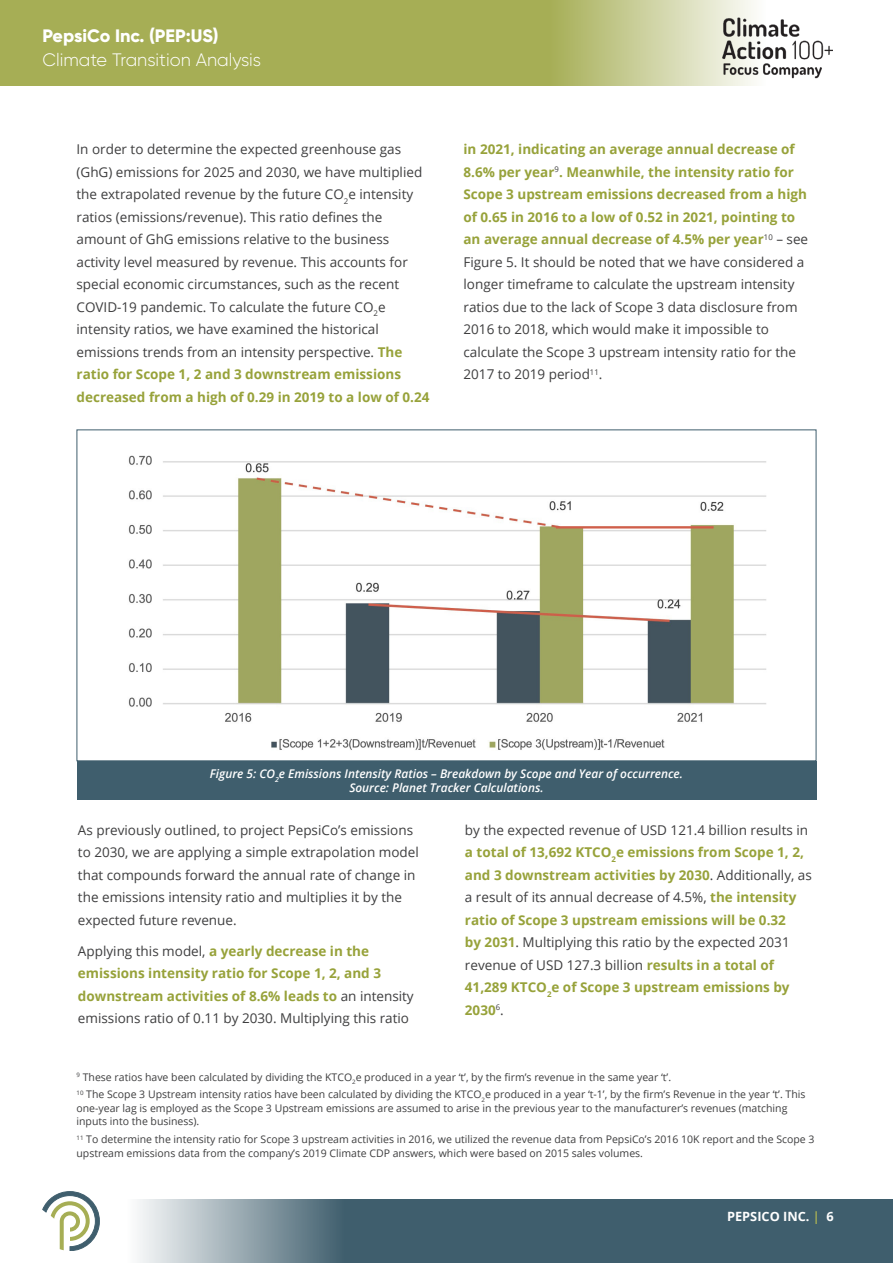
<style>
.page{position:relative;width:893px;height:1263px;background:#fff}
.page>*{position:absolute;margin:0;border:0;box-sizing:border-box;transform-origin:0 0}
.t1{font:300 18px "Gilroy";color:#fff}
.t2{font:800 18px "Gilroy";color:#fff}
.t3{font:13.5px/22.5px "Open Sans";color:#3e3e3f}
.t4{font:700 13.5px/22.5px "Open Sans";color:#97a23a}
.t5{font:700 12.75px "Open Sans";color:#fff}
.t6{font:italic 600 12px/14.4px "Open Sans";color:#fff;text-align:center}
.t7{font:10.5px/13.5px "Open Sans";color:#3e3e3f}
.s1{font-weight:700;color:#97a23a}
.s2{font-weight:400;color:#3e3e3f}
.s3{color:#a6ae55}
</style>
<div class="page">
<svg style="left:0;top:0;width:754px;height:85px;background:#afb666"></svg>
<svg style="left:43px;top:1191px;width:57px;height:60px"></svg>
<img style="left:128px;top:455px;width:638px;height:295px">
<div style="left:77px;top:761px;width:739px;height:38px;background:#3f5e6d"></div>
<img style="left:723px;top:16px;width:109px;height:67px">
<svg style="left:138px;top:1199px;width:755px;height:64px;background:#57727f"></svg>
<p class="t2" style="left:43px;top:25px;width:178px">PepsiCo Inc. (PEP:US)</p>
<p class="t1" style="left:43px;top:49px;width:220px">Climate Transition Analysis</p>
<p class="t3" style="left:77px;top:138px;width:354px">In order to determine the expected greenhouse gas (GhG) emissions for 2025 and 2030, we have multiplied the extrapolated revenue by the future CO<sub>2</sub>e intensity ratios (emissions/revenue). This ratio defines the amount of GhG emissions relative to the business activity level measured by revenue. This accounts for special economic circumstances, such as the recent COVID-19 pandemic. To calculate the future CO<sub>2</sub>e intensity ratios, we have examined the historical emissions trends from an intensity perspective. <span class="s1">The ratio for Scope 1, 2 and 3 downstream emissions decreased from a high of 0.29 in 2019 to a low of 0.24</span></p>
<p class="t3" style="left:463px;top:138px;width:346px"><span class="s1">in 2021, indicating an average annual decrease of 8.6% per year</span><sup>9</sup><span class="s1">. Meanwhile, the intensity ratio for Scope 3 upstream emissions decreased from a high of 0.65 in 2016 to a low of 0.52 in 2021, pointing to an average annual decrease of 4.5% per year</span><sup>10</sup> – see Figure 5. It should be noted that we have considered a longer timeframe to calculate the upstream intensity ratios due to the lack of Scope 3 data disclosure from 2016 to 2018, which would make it impossible to calculate the Scope 3 upstream intensity ratio for the 2017 to 2019 period<sup>11</sup>.</p>
<p class="t6" style="left:210px;top:766px;width:475px">Figure 5: CO<sub>2</sub>e Emissions Intensity Ratios – Breakdown by Scope and Year of occurrence.<br>Source: Planet Tracker Calculations.</p>
<p class="t3" style="left:78px;top:818px;width:342px">As previously outlined, to project PepsiCo’s emissions to 2030, we are applying a simple extrapolation model that compounds forward the annual rate of change in the emissions intensity ratio and multiplies it by the expected future revenue.</p>
<p class="t4" style="left:78px;top:939px;width:337px"><span class="s2">Applying this model,</span> a yearly decrease in the emissions intensity ratio for Scope 1, 2, and 3 downstream activities of 8.6% leads to <span class="s2">an intensity emissions ratio of 0.11 by 2030. Multiplying this ratio</span></p>
<p class="t4" style="left:465px;top:818px;width:348px"><span class="s2">by the expected revenue of USD 121.4 billion results in </span>a total of 13,692 KTCO<sub>2</sub>e emissions from Scope 1, 2, and 3 downstream activities by 2030<span class="s2">. Additionally, as a result of its annual decrease of 4.5%,</span> the intensity ratio of Scope 3 upstream emissions will be 0.32<br>by 2031<span class="s2">. Multiplying this ratio by the expected 2031 revenue of USD 127.3 billion</span> results in a total of 41,289 KTCO<sub>2</sub>e of Scope 3 upstream emissions by 2030<sup>6</sup><span class="s2">.</span></p>
<p class="t7" style="left:77px;top:1070px;width:596px"><sup>9</sup> These ratios have been calculated by dividing the KTCO<sub>2</sub>e produced in a year ‘t’, by the firm’s revenue in the same year ‘t’.</p>
<p class="t7" style="left:77px;top:1088px;width:730px"><sup>10</sup> The Scope 3 Upstream intensity ratios have been calculated by dividing the KTCO<sub>2</sub>e produced in a year ‘t-1’, by the firm’s Revenue in the year ‘t’. This one-year lag is employed as the Scope 3 Upstream emissions are assumed to arise in the previous year to the manufacturer’s revenues (matching inputs into the business).</p>
<p class="t7" style="left:77px;top:1132px;width:739px"><sup>11</sup> To determine the intensity ratio for Scope 3 upstream activities in 2016, we utilized the revenue data from PepsiCo’s 2016 10K report and the Scope 3 upstream emissions data from the company’s 2019 Climate CDP answers, which were based on 2015 sales volumes.</p>
<p class="t5" style="left:727px;top:1207px;width:108px">PEPSICO INC. <span class="s3">|</span> 6</p>
</div>
